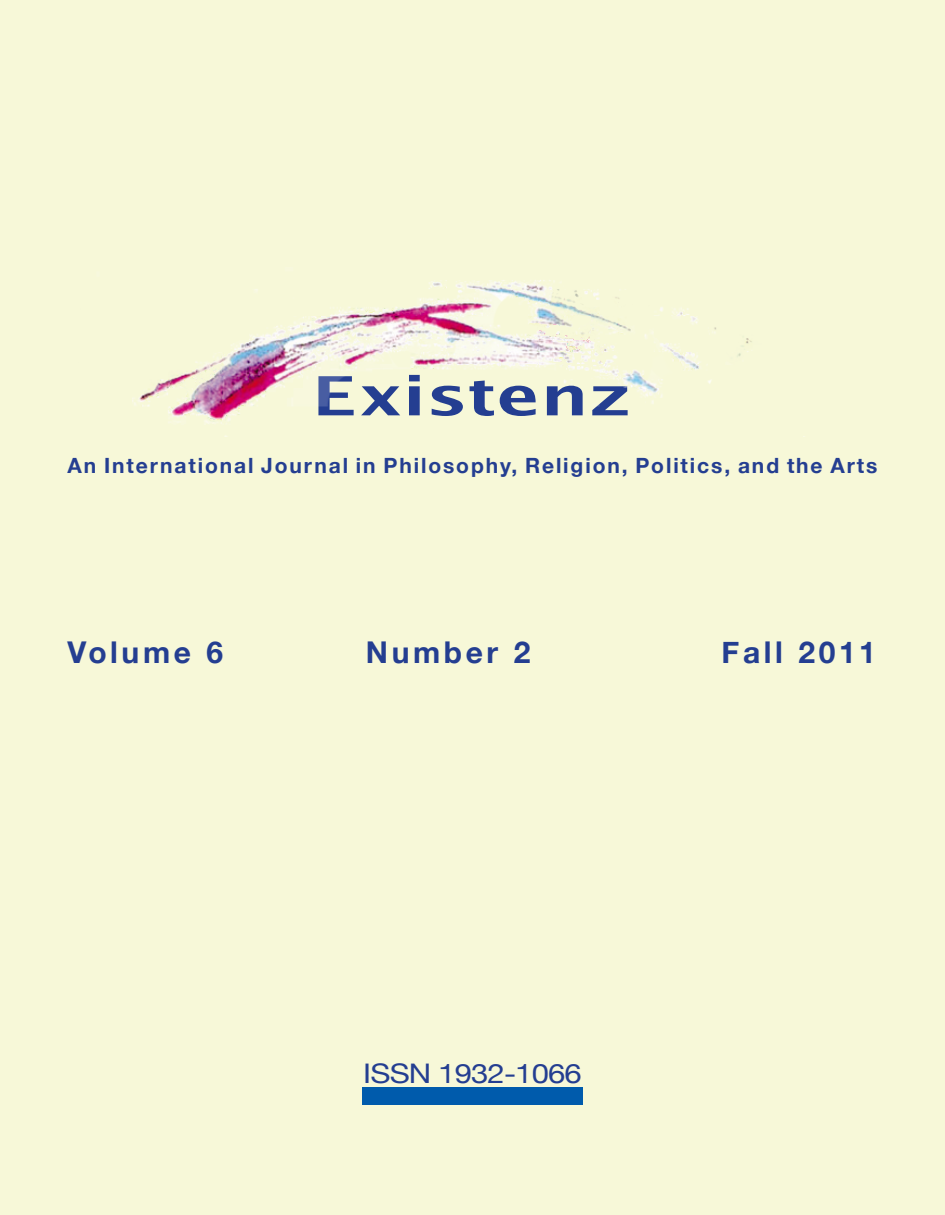
<style>
.page{position:relative;width:945px;height:1215px;background:#f7f8d8}
.page>*{position:absolute;margin:0;border:0;box-sizing:border-box;transform-origin:0 0}
.Existenz_logo{font:600 54.15px "Lucida Sans";letter-spacing:-.005em;color:#243e91;scale:1.37 1}
.Volume{font:700 30px "Helvetica Neue";letter-spacing:.12em;color:#243e91}
.Volume_ISSN{font:27px "Helvetica Neue";letter-spacing:-.025em;color:#243e91;scale:1.15 1}
.Volume-2{font:700 21px "Helvetica Neue";letter-spacing:.09em;color:#243e91}
</style>
<div class="page">
<div style="left:362px;top:1088px;width:221px;height:16px;background:#005bac"></div>
<img style="left:132px;top:280px;width:620px;height:156px">
<p class="Existenz_logo" style="left:312px;top:365px;width:235px">Existenz</p>
<p class="Volume-2" style="left:68px;top:453px;width:811px">An International Journal in Philosophy, Religion, Politics, and the Arts</p>
<p class="Volume" style="left:68px;top:634px;width:157px">Volume 6</p>
<p class="Volume" style="left:366px;top:634px;width:166px">Number 2</p>
<p class="Volume" style="left:722px;top:634px;width:156px">Fall 2011</p>
<p class="Volume_ISSN" style="left:363px;top:1057px;width:192px">ISSN 1932-1066</p>
</div>
